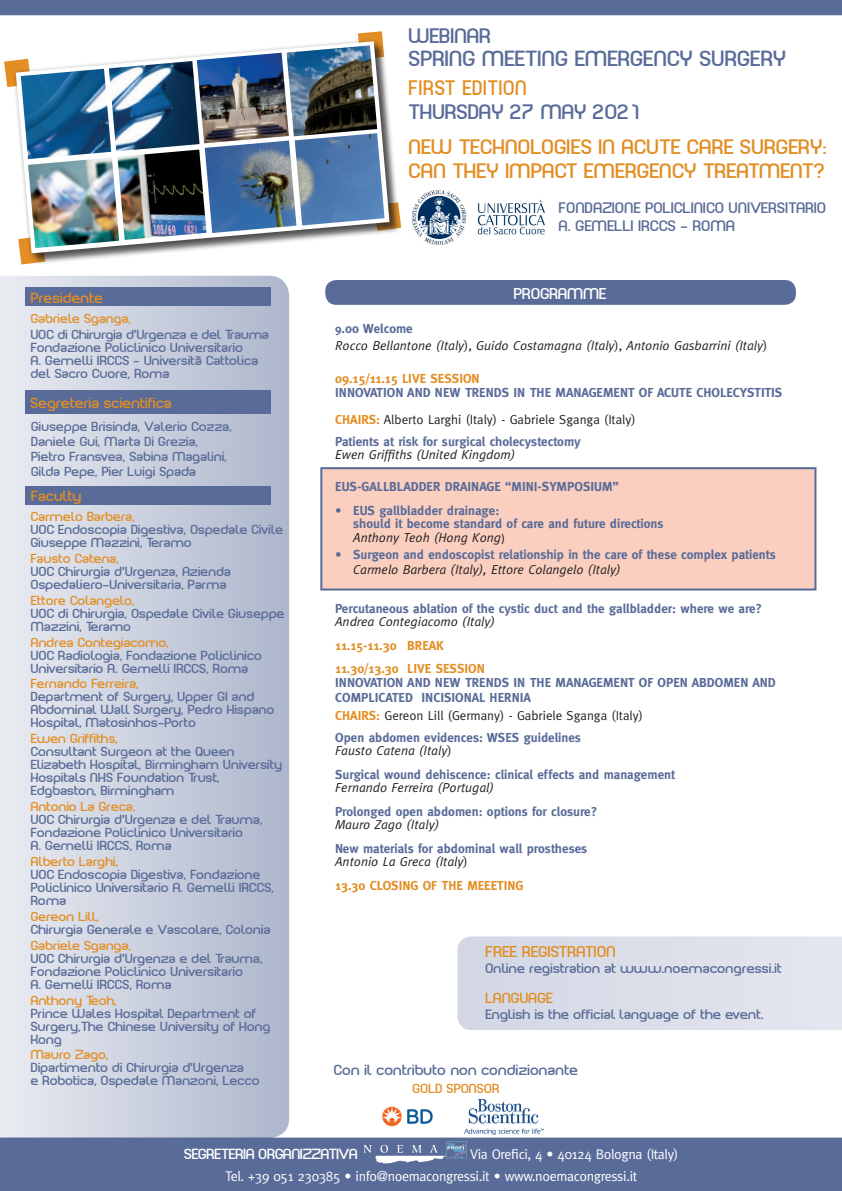
<style>
.page{position:relative;width:842px;height:1191px;background:#fff}
.page>*{position:absolute;margin:0;border:0;box-sizing:border-box;transform-origin:0 0}
.t1{font:20.9px "Planet Estyle";color:#596b98;scale:1.1 1}
.t2{font:20px/23.9px "Planet Estyle";color:#e28e25;scale:1.1 1}
.t3{font:20px "Planet Estyle";letter-spacing:-.01em;color:#596b98;scale:1.1 1}
.t4{font:20px "Planet Estyle";letter-spacing:.03em;color:#e28e25}
.t5{font:15px "Planet Estyle";color:#e28e25;scale:1.1 1}
.t6{font:15px "Planet Estyle";letter-spacing:-.01em;color:#fff;scale:1.1 1}
.t7{font:14.5px/18px "Planet Estyle";color:#596b98;scale:1.1 1}
.t8{font:14px/22.5px "Meta";letter-spacing:-.025em;color:#fff}
.t9{font:14px "Planet Estyle";color:#e28e25;scale:1.1 1}
.t10{font:14px "Planet Estyle";color:#596b98;scale:1.1 1}
.t11{font:14px "Planet Estyle";letter-spacing:-.025em;color:#fff;scale:1.1 1}
.t12{font:700 13px/13.9px "Meta";color:#596b98}
.t13{font:italic 13px/16.3px "Meta";color:#231f20}
.t14{font:700 13px/23px "Meta";color:#e28e25}
.t15{font:13px/22px "Meta";color:#231f20}
.t16{font:13px "Planet Estyle";color:#596b98;scale:1.1 1}
.t17{font:12.6px "Planet Estyle";color:#e28e25;scale:1.1 1}
.t18{font:12.5px/13px "Planet Estyle";color:#596b98;scale:1.1 1}
.t19{font:12.5px "Planet Estyle";color:#e28e25;scale:1.1 1}
.s1{font-weight:700;font-style:normal;font-size:12px;color:#596b98}
.s2{font-weight:700;font-style:normal;color:#596b98}
.s3{font-style:normal}
.s4{color:#e28e25}
.s5{font-weight:400;color:#231f20}
.s6{font-weight:400;font-style:italic;color:#231f20}
.s7{font-family:"Calibri";font-weight:400;font-size:12px;color:#231f20}
.s8{font-weight:700;color:#e28e25}
.s9{font-weight:700;color:#596b98}
</style>
<div class="page">
<img style="left:382px;top:1106px;width:51px;height:21px">
<div style="left:320px;top:467px;width:496px;height:123px;background:#facfbf;border:2px solid #596b98"></div>
<svg style="left:4px;top:60px;width:8px;height:27px"></svg>
<svg style="left:358px;top:31px;width:25px;height:7px"></svg>
<svg style="left:0;top:276px;width:289px;height:861px;background:#cbd0de"></svg>
<div style="left:25px;top:287px;width:246px;height:18px;background:#596b98"></div>
<div style="left:325px;top:280px;width:471px;height:25px;background:#596b98;border-radius:11px"></div>
<div style="left:0;top:1137px;width:842px;height:54px;background:#596b98"></div>
<img style="left:362px;top:1141px;width:85px;height:23px">
<img style="left:447px;top:1141px;width:19px;height:17px">
<div style="left:457px;top:936px;width:385px;height:94px;background:#dbdfe9"></div>
<div style="left:25px;top:390px;width:246px;height:23px;background:#596b98"></div>
<div style="left:25px;top:486px;width:246px;height:19px;background:#596b98"></div>
<div style="left:0;top:0;width:842px;height:15px;background:#596b98"></div>
<div style="left:18px;top:43px;width:383px;height:222px;background:#231f20;opacity:.6"></div>
<div style="left:12px;top:38px;width:385px;height:223px;background:#231f20;opacity:.6"></div>
<svg style="left:16px;top:41px;width:373px;height:212px"></svg>
<img style="left:197px;top:53px;width:92px;height:90px">
<img style="left:205px;top:140px;width:91px;height:93px">
<img style="left:21px;top:69px;width:90px;height:90px">
<img style="left:109px;top:61px;width:91px;height:90px">
<img style="left:28px;top:157px;width:91px;height:91px">
<img style="left:117px;top:150px;width:89px;height:90px">
<img style="left:287px;top:45px;width:90px;height:91px">
<img style="left:295px;top:133px;width:89px;height:92px">
<img style="left:412px;top:191px;width:132px;height:54px">
<img style="left:465px;top:1100px;width:78px;height:34px">
<h2 class="t3" style="left:409px;top:23px;width:77px">WEBINAR</h2>
<h1 class="t1" style="left:409px;top:45px;width:345px">SPRING MEETING EMERGENCY SURGERY</h1>
<h2 class="t4" style="left:409px;top:74px;width:120px">FIRST EDITION</h2>
<h2 class="t3" style="left:409px;top:98px;width:214px">THURSDAY 27 MAY 2021</h2>
<h2 class="t2" style="left:409px;top:135px;width:382px">NEW TECHNOLOGIES IN ACUTE CARE SURGERY:<br>CAN THEY IMPACT EMERGENCY TREATMENT?</h2>
<p class="t9" style="left:31px;top:289px;width:67px">Presidente</p>
<p class="t19" style="left:31px;top:310px;width:93px">Gabriele Sganga,</p>
<p class="t18" style="left:31px;top:328px;width:218px">UOC di Chirurgia d’Urgenza e del Trauma Fondazione Policlinico Universitario<br>A. Gemelli IRCCS - Università Cattolica del Sacro Cuore, Roma</p>
<p class="t9" style="left:31px;top:394px;width:130px">Segreteria scientifica</p>
<p class="t18" style="left:32px;top:419px;width:184px;line-height:15px">Giuseppe Brisinda, Valerio Cozza,<br>Daniele Gui, Marta Di Grezia,<br>Pietro Fransvea, Sabina Magalini,<br>Gilda Pepe, Pier Luigi Spada</p>
<p class="t19" style="left:31px;top:508px;width:96px">Carmelo Barbera,</p>
<p class="t18" style="left:31px;top:523px;width:231px">UOC Endoscopia Digestiva, Ospedale Civile<br>Giuseppe Mazzini, Teramo</p>
<p class="t19" style="left:31px;top:550px;width:82px">Fausto Catena,</p>
<p class="t18" style="left:31px;top:565px;width:184px">UOC Chirurgia d’Urgenza, Azienda<br>Ospedaliero-Universitaria, Parma</p>
<p class="t19" style="left:31px;top:592px;width:96px">Ettore Colangelo,</p>
<p class="t18" style="left:31px;top:607px;width:232px">UOC di Chirurgia, Ospedale Civile Giuseppe<br>Mazzini, Teramo</p>
<p class="t19" style="left:31px;top:634px;width:127px">Andrea Contegiacomo,</p>
<p class="t18" style="left:31px;top:648px;width:212px">UOC Radiologia, Fondazione Policlinico<br>Universitario A. Gemelli IRCCS, Roma</p>
<p class="t19" style="left:31px;top:675px;width:100px">Fernando Ferreira,</p>
<p class="t18" style="left:31px;top:690px;width:223px">Department of Surgery, Upper GI and<br>Abdominal Wall Surgery, Pedro Hispano<br>Hospital, Matosinhos-Porto</p>
<p class="t19" style="left:31px;top:730px;width:81px">Ewen Griffiths,</p>
<p class="t18" style="left:31px;top:745px;width:230px">Consultant Surgeon at the Queen Elizabeth Hospital, Birmingham University Hospitals NHS Foundation Trust, Edgbaston, Birmingham</p>
<p class="t19" style="left:31px;top:798px;width:97px">Antonio La Greca,</p>
<p class="t18" style="left:31px;top:813px;width:212px">UOC Chirurgia d’Urgenza e del Trauma,<br>Fondazione Policlinico Universitario<br>A. Gemelli IRCCS, Roma</p>
<p class="t19" style="left:31px;top:853px;width:81px">Alberto Larghi,</p>
<p class="t18" style="left:31px;top:868px;width:223px">UOC Endoscopia Digestiva, Fondazione<br>Policlinico Universitario A. Gemelli IRCCS,<br>Roma</p>
<p class="t19" style="left:31px;top:908px;width:63px">Gereon Lill,</p>
<p class="t18" style="left:31px;top:923px;width:219px">Chirurgia Generale e Vascolare, Colonia</p>
<p class="t19" style="left:31px;top:937px;width:93px">Gabriele Sganga,</p>
<p class="t18" style="left:31px;top:951px;width:212px">UOC Chirurgia d’Urgenza e del Trauma,<br>Fondazione Policlinico Universitario<br>A. Gemelli IRCCS, Roma</p>
<p class="t19" style="left:31px;top:991px;width:80px">Anthony Teoh,</p>
<p class="t18" style="left:31px;top:1006px;width:219px">Prince Wales Hospital Department of<br>Surgery,The Chinese University of Hong<br>Kong</p>
<p class="t19" style="left:31px;top:1046px;width:72px">Mauro Zago,</p>
<p class="t18" style="left:31px;top:1061px;width:210px">Dipartimento di Chirurgia d’Urgenza<br>e Robotica, Ospedale Manzoni, Lecco</p>
<p class="t9" style="left:32px;top:486px;width:47px">Faculty</p>
<p class="t7" style="left:559px;top:198px;width:245px">FONDAZIONE POLICLINICO UNIVERSITARIO<br>A. GEMELLI IRCCS - ROMA</p>
<p class="t6" style="left:514px;top:283px;width:86px">PROGRAMME</p>
<p class="t13" style="left:335px;top:320px;width:434px"><span class="s1">9</span><span class="s2">.00 Welcome<br></span>Rocco Bellantone (Italy<span class="s3">),</span> Guido Costamagna (Italy<span class="s3">),</span> Antonio Gasbarrini (Italy<span class="s3">)</span></p>
<p class="t14" style="left:335px;top:367px;width:146px">09.15/11.15 LIVE SESSION</p>
<p class="t12" style="left:335px;top:379px;width:449px;line-height:26.3px">INNOVATION AND NEW TRENDS IN THE MANAGEMENT OF ACUTE CHOLECYSTITIS<br><span class="s4">CHAIRS:</span> <span class="s5">Alberto Larghi (Italy) - Gabriele Sganga (Italy)</span></p>
<p class="t12" style="left:335px;top:434px;width:247px">Patients at risk for surgical cholecystectomy</p>
<p class="t13" style="left:335px;top:446px;width:182px">Ewen Griffiths (United Kingdom)</p>
<p class="t12" style="left:335px;top:479px;width:285px">EUS-GALLBLADDER DRAINAGE “MINI-SYMPOSIUM”</p>
<p class="t12" style="left:353px;top:503px;width:312px;text-indent:-18px">• EUS gallbladder drainage:<br>should it become standard of care and future directions<br><span class="s6">Anthony Teoh (Hong Kong</span><span class="s7">)</span></p>
<p class="t12" style="left:335px;top:548px;width:442px">• Surgeon and endoscopist relationship in the care of these complex patients</p>
<p class="t13" style="left:353px;top:561px;width:269px">Carmelo Barbera (Italy), Ettore Colangelo (Italy)</p>
<p class="t12" style="left:335px;top:601px;width:428px">Percutaneous ablation of the cystic duct and the gallbladder: where we are?</p>
<p class="t13" style="left:335px;top:613px;width:161px">Andrea Contegiacomo (Italy)</p>
<p class="t14" style="left:335px;top:633px;width:151px">11.15-11.30 BREAK<br>11.30/13.30 LIVE SESSION</p>
<p class="t12" style="left:335px;top:675px;width:442px;line-height:14.9px">INNOVATION AND NEW TRENDS IN THE MANAGEMENT OF OPEN ABDOMEN AND<br>COMPLICATED INCISIONAL HERNIA</p>
<p class="t15" style="left:335px;top:704px;width:309px"><span class="s8">CHAIRS:</span> Gereon Lill (Germany) - Gabriele Sganga (Italy)<br><span class="s9">Open abdomen evidences: WSES guidelines</span></p>
<p class="t12" style="left:335px;top:739px;width:341px;line-height:23.5px"><span class="s6">Fausto Catena (Italy</span><span class="s5">)<br></span>Surgical wound dehiscence: clinical effects and management</p>
<p class="t13" style="left:335px;top:779px;width:160px">Fernando Ferreira (Portugal)</p>
<p class="t12" style="left:335px;top:804px;width:264px">Prolonged open abdomen: options for closure?</p>
<p class="t13" style="left:335px;top:816px;width:105px">Mauro Zago (Italy)</p>
<p class="t12" style="left:335px;top:841px;width:253px;line-height:13.5px">New materials for abdominal wall prostheses<br><span class="s6">Antonio La Greca (Italy</span><span class="s5">)</span></p>
<p class="t14" style="left:335px;top:873px;width:190px">13.30 CLOSING OF THE MEEETING</p>
<p class="t5" style="left:486px;top:941px;width:120px">FREE REGISTRATION</p>
<p class="t16" style="left:486px;top:959px;width:271px">Online registration at www.noemacongressi.it</p>
<p class="t9" style="left:486px;top:989px;width:63px">LANGUAGE</p>
<p class="t16" style="left:486px;top:1006px;width:255px">English is the official language of the event.</p>
<p class="t10" style="left:334px;top:1060px;width:224px">Con il contributo non condizionante</p>
<p class="t17" style="left:413px;top:1080px;width:81px">GOLD SPONSOR</p>
<p class="t8" style="left:225px;top:1142px;width:454px;text-indent:245px">Via Orefici, 4 • 40124 Bologna (Italy)<br>Tel. +39 051 230385 • info@noemacongressi.it • www.noemacongressi.it</p>
<p class="t11" style="left:184px;top:1144px;width:160px">SEGRETERIA ORGANIZZATIVA</p>
</div>
